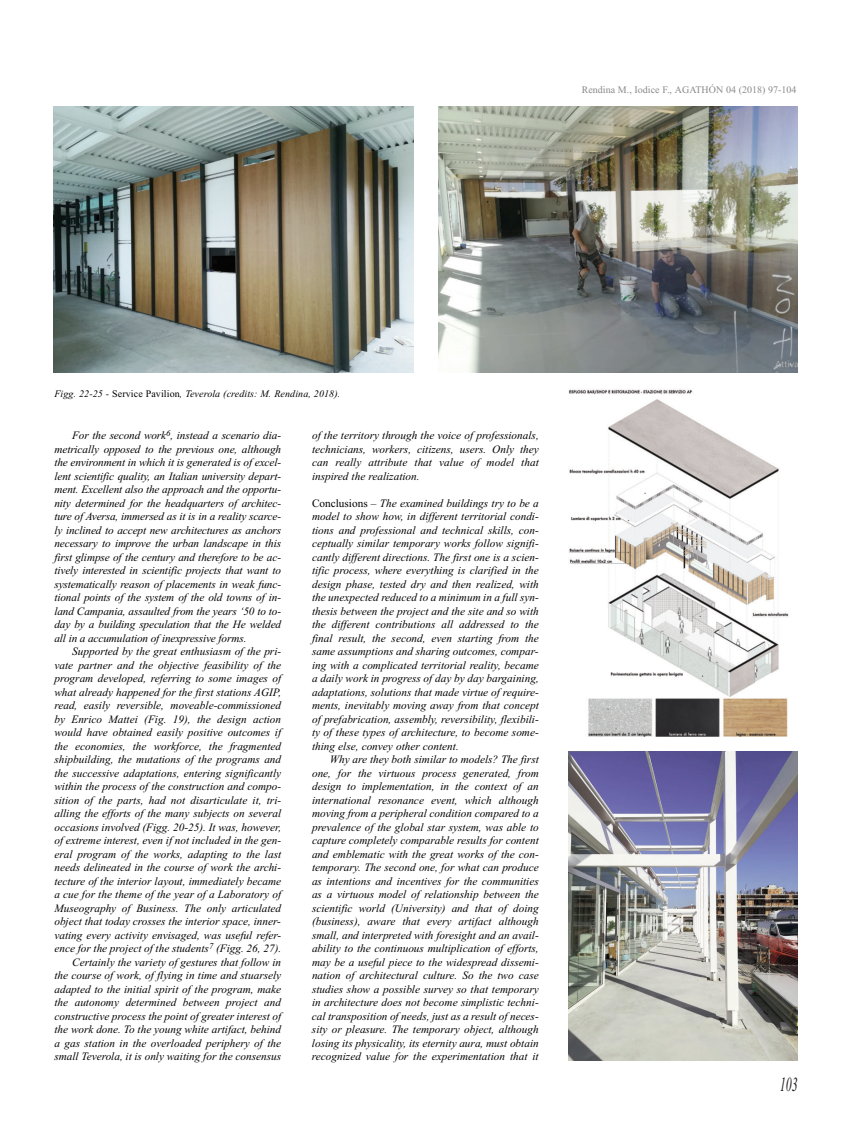
<style>
.page{position:relative;width:851px;height:1134px;background:#fff}
.page>*{position:absolute;margin:0;border:0;box-sizing:border-box;transform-origin:0 0}
.t1{font:italic 20px "Times New Roman";color:#231f20;scale:.6 1}
.t2{font:italic 11.25px/13.5px "Times New Roman";color:#000;text-align:justify}
.t3{font:italic 10px "Times New Roman";letter-spacing:.01em;color:#000}
.t4{font:10px "Times New Roman";color:#8a8989}
.s1{font-style:normal}
</style>
<div class="page">
<img style="left:568px;top:389px;width:221px;height:347px">
<img style="left:568px;top:752px;width:229px;height:309px">
<img style="left:53px;top:106px;width:360px;height:266px">
<img style="left:438px;top:106px;width:359px;height:266px">
<p class="t4" style="left:581px;top:84px;width:216px">Rendina M., Iodice F., AGATHÓN 04 (2018) 97-104</p>
<p class="t3" style="left:54px;top:388px;width:287px">Figg. 22-25 - <span class="s1">Service Pavilion</span>, teverola (credits: M. rendina, 2018).</p>
<p class="t2" style="left:54px;top:429px;width:229px;text-indent:18px">For the second work<sup>6</sup>, instead a scenario dia&shy;metrically opposed to the previous one, although the environment in which it is generated is of excel&shy;lent scientific quality, an Italian university depart&shy;ment. excellent also the approach and the opportu&shy;nity determined for the headquarters of architec&shy;ture of Aversa, immersed as it is in a reality scarce&shy;ly inclined to accept new architectures as anchors necessary to improve the urban landscape in this first glimpse of the century and therefore to be ac&shy;tively interested in scientific projects that want to systematically reason of placements in weak func&shy;tional points of the system of the old towns of in&shy;land campania, assaulted from the years ‘50 to to&shy;day by a building speculation that the He welded all in a accumulation of inexpressive forms.</p>
<p class="t2" style="left:54px;top:645px;width:229px;text-align:right">supported by the great enthusiasm of the pri&shy;vate partner and the objective feasibility of the program developed, referring to some images of what already happened for the first stations AGIP, read, easily reversible, moveable-commissioned by enrico Mattei (Fig. 19), the design action would have obtained easily positive outcomes if the economies, the workforce, the fragmented shipbuilding, the mutations of the programs and the successive adaptations, entering significantly within the process of the construction and compo&shy;sition of the parts, had not disarticulate it, tri&shy;alling the efforts of the many subjects on several occasions involved (Figg. 20-25). It was, however, of extreme interest, even if not included in the gen&shy;eral program of the works, adapting to the last needs delineated in the course of work the archi&shy;tecture of the interior layout, immediately became a cue for the theme of the year of a Laboratory of Museography of business. the only articulated object that today crosses the interior space, inner&shy;vating every activity envisaged, was useful refer&shy;ence for the project of the students<sup>7</sup> (Figg. 26, 27). certainly the variety of gestures that follow in<br>the course of work, of flying in time and stuarsely adapted to the initial spirit of the program, make the autonomy determined between project and constructive process the point of greater interest of the work done. to the young white artifact, behind a gas station in the overloaded periphery of the small teverola, it is only waiting for the consensus</p>
<p class="t2" style="left:312px;top:429px;width:229px">of the territory through the voice of professionals, technicians, workers, citizens, users. only they can really attribute that value of model that inspired the realization.</p>
<p class="t2" style="left:312px;top:496px;width:228px"><span class="s1">Conclusions</span> – the examined buildings try to be a model to show how, in different territorial condi&shy;tions and professional and technical skills, con&shy;ceptually similar temporary works follow signifi&shy;cantly different directions. the first one is a scien&shy;tific process, where everything is clarified in the design phase, tested dry and then realized, with the unexpected reduced to a minimum in a full syn&shy;thesis between the project and the site and so with the different contributions all addressed to the final result, the second, even starting from the same assumptions and sharing outcomes, compar&shy;ing with a complicated territorial reality, became a daily work in progress of day by day bargaining, adaptations, solutions that made virtue of require&shy;ments, inevitably moving away from that concept of prefabrication, assembly, reversibility, flexibili&shy;ty of these types of architecture, to become some&shy;thing else, convey other content.</p>
<p class="t2" style="left:312px;top:753px;width:229px;text-indent:18px">why are they both similar to models? the first one, for the virtuous process generated, from design to implementation, in the context of an international resonance event, which although moving from a peripheral condition compared to a prevalence of the global star system, was able to capture completely comparable results for content and emblematic with the great works of the con&shy;temporary. the second one, for what can produce as intentions and incentives for the communities as a virtuous model of relationship between the scientific world (University) and that of doing (business), aware that every artifact although small, and interpreted with foresight and an avail&shy;ability to the continuous multiplication of efforts, may be a useful piece to the widespread dissemi&shy;nation of architectural culture. so the two case studies show a possible survey so that temporary in architecture does not become simplistic techni&shy;cal transposition of needs, just as a result of neces&shy;sity or pleasure. the temporary object, although losing its physicality, its eternity aura, must obtain recognized value for the experimentation that it</p>
<h1 class="t1" style="left:779px;top:1072px;width:31px">103</h1>
</div>
